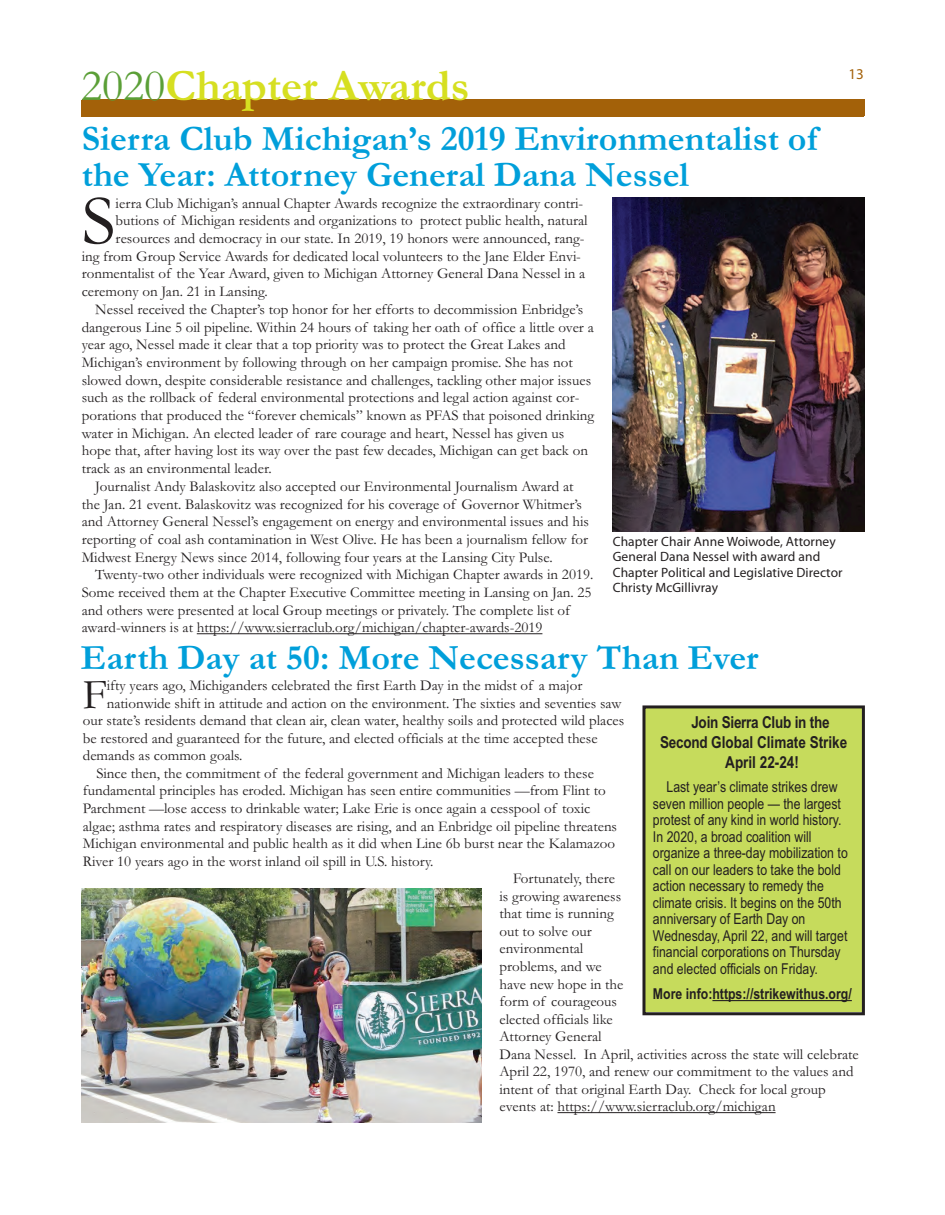
<style>
.page{position:relative;width:945px;height:1215px;background:#fff}
.page>*{position:absolute;margin:0;border:0;box-sizing:border-box;transform-origin:0 0}
.t1{font:71.25px "Garamond";color:#231f20}
.t2{font:700 45px "Garamond";color:#d6df21}
.t3{font:42.9px "Garamond";color:#231f20}
.t4{font:700 36px/36px "Garamond";color:#009fda}
.t5{font:700 16.5px/19.8px "Arial Narrow";color:#231f20}
.t6{font:15px/17.5px "Garamond";color:#231f20}
.t7{font:15px/16.5px "Arial Narrow";color:#231f20}
.t8{font:700 15px "Arial Narrow";color:#231f20}
.t9{font:15px "Myriad Pro";color:#a36109}
.t10{font:13.5px/15.5px "Myriad Pro";letter-spacing:.005em;color:#231f20}
.s1{font-weight:400;color:#5b9f37}
</style>
<div class="page">
<div style="left:81px;top:100px;width:783px;height:17px;background:#a36109"></div>
<hr style="left:197px;top:633px;width:345px;height:1px;background:#231f20">
<hr style="left:557px;top:1112px;width:219px;height:1px;background:#231f20">
<div style="left:645px;top:708px;width:217px;height:304px;background:#c6db5c"></div>
<div style="left:642px;top:705px;width:223px;height:310px;border:3px solid #231f20"></div>
<hr style="left:712px;top:1000px;width:140px;height:1px;background:#231f20">
<img style="left:613px;top:198px;width:252px;height:333px">
<img style="left:81px;top:888px;width:401px;height:234px">
<p class="t2" style="left:81px;top:68px;width:390px"><span class="s1">2020</span>Chapter Awards</p>
<p class="t4" style="left:82px;top:124px;width:737px">Sierra Club Michigan’s 2019 Environmentalist of the Year: Attorney General Dana Nessel</p>
<p class="t9" style="left:849px;top:68px;width:17px">13</p>
<p class="t1" style="left:82px;top:196px;width:36px">S</p>
<p class="t6" style="left:116px;top:196px;width:469px">ierra Club Michigan’s annual Chapter Awards recognize the extraordinary contri-</p>
<p class="t6" style="left:116px;top:214px;width:473px">butions of Michigan residents and organizations to protect public health, natural</p>
<p class="t6" style="left:116px;top:231px;width:470px">resources and democracy in our state. In 2019, 19 honors were announced, rang-</p>
<p class="t6" style="left:82px;top:249px;width:501px">ing from Group Service Awards for dedicated local volunteers to the Jane Elder Envi-</p>
<p class="t6" style="left:82px;top:267px;width:505px">ronmentalist of the Year Award, given to Michigan Attorney General Dana Nessel in a</p>
<p class="t6" style="left:82px;top:284px;width:187px">ceremony on Jan. 21 in Lansing.</p>
<p class="t6" style="left:82px;top:302px;width:514px;text-indent:13px">Nessel received the Chapter’s top honor for her efforts to decommission Enbridge’s dangerous Line 5 oil pipeline. Within 24 hours of taking her oath of office a little over a year ago, Nessel made it clear that a top priority was to protect the Great Lakes and Michigan’s environment by following through on her campaign promise. She has not slowed down, despite considerable resistance and challenges, tackling other major issues such as the rollback of federal environmental protections and legal action against cor&shy;porations that produced the “forever chemicals” known as PFAS that poisoned drinking water in Michigan. An elected leader of rare courage and heart, Nessel has given us hope that, after having lost its way over the past few decades, Michigan can get back on track as an environmental leader.</p>
<p class="t6" style="left:82px;top:479px;width:509px;text-indent:14px">Journalist Andy Balaskovitz also accepted our Environmental Journalism Award at the Jan. 21 event. Balaskovitz was recognized for his coverage of Governor Whitmer’s and Attorney General Nessel’s engagement on energy and environmental issues and his reporting of coal ash contamination in West Olive. He has been a journalism fellow for Midwest Energy News since 2014, following four years at the Lansing City Pulse.</p>
<p class="t6" style="left:82px;top:568px;width:513px;text-indent:14px">Twenty-two other individuals were recognized with Michigan Chapter awards in 2019.<br>Some received them at the Chapter Executive Committee meeting in Lansing on Jan. 25 and others were presented at local Group meetings or privately. The complete list of award-winners is at https://www.sierraclub.org/michigan/chapter-awards-2019</p>
<p class="t10" style="left:613px;top:535px;width:231px">Chapter Chair Anne Woiwode, Attorney General Dana Nessel with award and Chapter Political and Legislative Director Christy McGillivray</p>
<p class="t4" style="left:81px;top:642px;width:679px">Earth Day at 50: More Necessary Than Ever</p>
<p class="t3" style="left:83px;top:679px;width:26px">F</p>
<p class="t6" style="left:107px;top:678px;width:477px">ifty years ago, Michiganders celebrated the first Earth Day in the midst of a major</p>
<p class="t6" style="left:107px;top:696px;width:516px">nationwide shift in attitude and action on the environment. The sixties and seventies saw</p>
<p class="t6" style="left:83px;top:713px;width:543px">our state’s residents demand that clean air, clean water, healthy soils and protected wild places</p>
<p class="t6" style="left:83px;top:731px;width:516px">be restored and guaranteed for the future, and elected officials at the time accepted these</p>
<p class="t6" style="left:83px;top:749px;width:161px">demands as common goals.</p>
<p class="t6" style="left:83px;top:766px;width:536px;text-indent:13px">Since then, the commitment of the federal government and Michigan leaders to these fundamental principles has eroded. Michigan has seen entire communities —from Flint to Parchment —lose access to drinkable water; Lake Erie is once again a cesspool of toxic algae; asthma rates and respiratory diseases are rising, and an Enbridge oil pipeline threatens Michigan environmental and public health as it did when Line 6b burst near the Kalamazoo River 10 years ago in the worst inland oil spill in U.S. history.</p>
<p class="t6" style="left:500px;top:871px;width:361px;text-indent:14px">Fortunately, there<br>is growing awareness<br>that time is running<br>out to solve our<br>environmental<br>problems, and we<br>have new hope in the<br>form of courageous<br>elected officials like<br>Attorney General<br>Dana Nessel. In April, activities across the state will celebrate<br>April 22, 1970, and renew our commitment to the values and intent of that original Earth Day. Check for local group events at: https://www.sierraclub.org/michigan</p>
<p class="t5" style="left:660px;top:714px;width:189px;text-indent:31px">Join Sierra Club in the<br>Second Global Climate Strike</p>
<p class="t5" style="left:725px;top:753px;width:75px">April 22-24!</p>
<p class="t7" style="left:653px;top:780px;width:196px;text-indent:14px">Last year’s climate strikes drew seven million people — the largest protest of any kind in world history.<br>In 2020, a broad coalition will organize a three-day mobilization to call on our leaders to take the bold action necessary to remedy the climate crisis. It begins on the 50th anniversary of Earth Day on Wednesday, April 22, and will target financial corporations on Thursday and elected officials on Friday.</p>
<p class="t8" style="left:653px;top:988px;width:200px">More info:https://strikewithus.org/</p>
</div>
